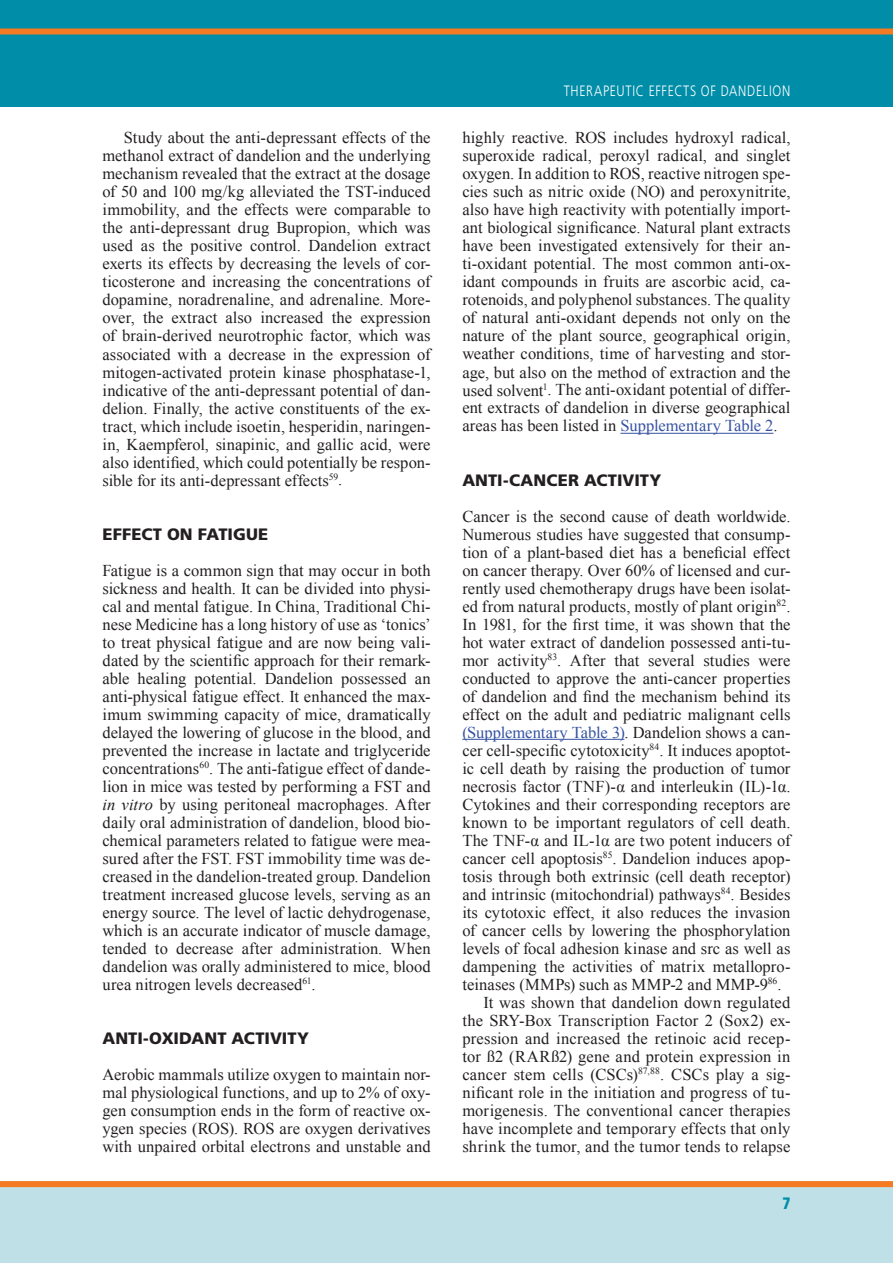
<style>
.page{position:relative;width:893px;height:1263px;background:#fff}
.page>*{position:absolute;margin:0;border:0;box-sizing:border-box;transform-origin:0 0}
.t1{font:16.5px/18px "Times New Roman";letter-spacing:.005em;color:#231f20;text-align:justify}
.t2{font:900 16.5px "Frutiger";letter-spacing:.005em;color:#231f20}
.t3{font:16.5px "Times New Roman";letter-spacing:-.005em;color:#3653a3}
.t4{font:900 16.5px "Frutiger";color:#008da8;scale:.8 1}
.t5{font:300 15px "Frutiger";letter-spacing:.06em;color:#fff;scale:.82 1}
.s1{font-style:italic}
.s2{color:#3653a3}
.s3{color:#231f20}
</style>
<div class="page">
<div style="left:0;top:0;width:893px;height:106px;background:#008da8"></div>
<div style="left:0;top:1181px;width:893px;height:82px;background:#c0e0e8"></div>
<div style="left:0;top:28px;width:893px;height:6px;background:#f47b21"></div>
<div style="left:0;top:1181px;width:893px;height:6px;background:#f47b21"></div>
<hr style="left:620px;top:433px;width:153px;height:1px;background:#3653a3">
<hr style="left:462px;top:739px;width:162px;height:1px;background:#3653a3">
<p class="t1" style="left:102px;top:129px;width:330px;text-indent:21px">Study about the anti-depressant effects of the methanol extract of dandelion and the underlying mechanism revealed that the extract at the dosage of 50 and 100 mg/kg alleviated the TST-induced immobility, and the effects were comparable to the anti-depressant drug Bupropion, which was used as the positive control. Dandelion extract exerts its effects by decreasing the levels of cor&shy;ticosterone and increasing the concentrations of dopamine, noradrenaline, and adrenaline. More&shy;over, the extract also increased the expression of brain-derived neurotrophic factor, which was associated with a decrease in the expression of mitogen-activated protein kinase phosphatase-1, indicative of the anti-depressant potential of dan&shy;delion. Finally, the active constituents of the ex&shy;tract, which include isoetin, hesperidin, naringen&shy;in, Kaempferol, sinapinic, and gallic acid, were also identified, which could potentially be respon&shy;sible for its anti-depressant effects<sup>59</sup>.</p>
<p class="t2" style="left:102px;top:524px;width:167px">EFFECT ON FATIGUE</p>
<p class="t1" style="left:102px;top:561px;width:330px">Fatigue is a common sign that may occur in both sickness and health. It can be divided into physi&shy;cal and mental fatigue. In China, Traditional Chi&shy;nese Medicine has a long history of use as ‘tonics’ to treat physical fatigue and are now being vali&shy;dated by the scientific approach for their remark&shy;able healing potential. Dandelion possessed an anti-physical fatigue effect. It enhanced the max&shy;imum swimming capacity of mice, dramatically delayed the lowering of glucose in the blood, and prevented the increase in lactate and triglyceride concentrations<sup>60</sup>. The anti-fatigue effect of dande&shy;lion in mice was tested by performing a FST and <span class="s1">in vitro</span> by using peritoneal macrophages. After daily oral administration of dandelion, blood bio&shy;chemical parameters related to fatigue were mea&shy;sured after the FST. FST immobility time was de&shy;creased in the dandelion-treated group. Dandelion treatment increased glucose levels, serving as an energy source. The level of lactic dehydrogenase, which is an accurate indicator of muscle damage, tended to decrease after administration. When dandelion was orally administered to mice, blood urea nitrogen levels decreased<sup>61</sup>.</p>
<p class="t2" style="left:102px;top:1028px;width:208px">ANTI-OXIDANT ACTIVITY</p>
<p class="t1" style="left:102px;top:1065px;width:330px">Aerobic mammals utilize oxygen to maintain nor&shy;mal physiological functions, and up to 2% of oxy&shy;gen consumption ends in the form of reactive ox&shy;ygen species (ROS). ROS are oxygen derivatives with unpaired orbital electrons and unstable and</p>
<p class="t5" style="left:564px;top:83px;width:278px">THERAPEUTIC EFFECTS OF DANDELION</p>
<p class="t1" style="left:462px;top:129px;width:330px">highly reactive. ROS includes hydroxyl radical, superoxide radical, peroxyl radical, and singlet oxygen. In addition to ROS, reactive nitrogen spe&shy;cies such as nitric oxide (NO) and peroxynitrite, also have high reactivity with potentially import&shy;ant biological significance. Natural plant extracts have been investigated extensively for their an&shy;ti-oxidant potential. The most common anti-ox&shy;idant compounds in fruits are ascorbic acid, ca&shy;rotenoids, and polyphenol substances. The quality of natural anti-oxidant depends not only on the nature of the plant source, geographical origin, weather conditions, time of harvesting and stor&shy;age, but also on the method of extraction and the used solvent<sup>1</sup>. The anti-oxidant potential of differ&shy;ent extracts of dandelion in diverse geographical areas has been listed in <span class="s2">Supplementary Table 2</span>.</p>
<p class="t2" style="left:462px;top:470px;width:201px">ANTI-CANCER ACTIVITY</p>
<p class="t1" style="left:462px;top:507px;width:330px">Cancer is the second cause of death worldwide.</p>
<p class="t1" style="left:462px;top:525px;width:330px">Numerous studies have suggested that consump-</p>
<p class="t1" style="left:462px;top:543px;width:330px">tion of a plant-based diet has a beneficial effect</p>
<p class="t1" style="left:462px;top:561px;width:330px">on cancer therapy. Over 60% of licensed and cur-</p>
<p class="t1" style="left:462px;top:579px;width:330px">rently used chemotherapy drugs have been isolat-</p>
<p class="t1" style="left:462px;top:597px;width:330px">ed from natural products, mostly of plant origin<sup>82</sup>.</p>
<p class="t1" style="left:462px;top:615px;width:330px">In 1981, for the first time, it was shown that the</p>
<p class="t1" style="left:462px;top:633px;width:330px">hot water extract of dandelion possessed anti-tu-</p>
<p class="t1" style="left:462px;top:651px;width:330px">mor activity<sup>83</sup>. After that several studies were</p>
<p class="t1" style="left:462px;top:669px;width:330px">conducted to approve the anti-cancer properties</p>
<p class="t1" style="left:462px;top:687px;width:330px">of dandelion and find the mechanism behind its</p>
<p class="t1" style="left:462px;top:705px;width:330px">effect on the adult and pediatric malignant cells</p>
<p class="t3" style="left:462px;top:721px;width:330px">(Supplementary Table 3)<span class="s3">. Dandelion shows a can-</span></p>
<p class="t1" style="left:462px;top:741px;width:330px">cer cell-specific cytotoxicity<sup>84</sup>. It induces apoptot-</p>
<p class="t1" style="left:462px;top:759px;width:330px">ic cell death by raising the production of tumor</p>
<p class="t1" style="left:462px;top:777px;width:330px">necrosis factor (TNF)-α and interleukin (IL)-1α.</p>
<p class="t1" style="left:462px;top:795px;width:330px">Cytokines and their corresponding receptors are</p>
<p class="t1" style="left:462px;top:813px;width:330px">known to be important regulators of cell death.</p>
<p class="t1" style="left:462px;top:831px;width:330px">The TNF-α and IL-1α are two potent inducers of</p>
<p class="t1" style="left:462px;top:849px;width:330px">cancer cell apoptosis<sup>85</sup>. Dandelion induces apop-</p>
<p class="t1" style="left:462px;top:867px;width:330px">tosis through both extrinsic (cell death receptor)</p>
<p class="t1" style="left:462px;top:885px;width:330px">and intrinsic (mitochondrial) pathways<sup>84</sup>. Besides</p>
<p class="t1" style="left:462px;top:903px;width:330px">its cytotoxic effect, it also reduces the invasion</p>
<p class="t1" style="left:462px;top:921px;width:330px">of cancer cells by lowering the phosphorylation</p>
<p class="t1" style="left:462px;top:939px;width:330px">levels of focal adhesion kinase and src as well as</p>
<p class="t1" style="left:462px;top:957px;width:330px">dampening the activities of matrix metallopro-</p>
<p class="t1" style="left:462px;top:975px;width:321px">teinases (MMPs) such as MMP-2 and MMP-9<sup>86</sup>.</p>
<p class="t1" style="left:484px;top:993px;width:308px">It was shown that dandelion down regulated</p>
<p class="t1" style="left:462px;top:1011px;width:330px">the SRY-Box Transcription Factor 2 (Sox2) ex-</p>
<p class="t1" style="left:462px;top:1029px;width:330px">pression and increased the retinoic acid recep-</p>
<p class="t1" style="left:462px;top:1047px;width:330px">tor ß2 (RARß2) gene and protein expression in</p>
<p class="t1" style="left:462px;top:1065px;width:330px">cancer stem cells (CSCs)<sup>87,88</sup>. CSCs play a sig-</p>
<p class="t1" style="left:462px;top:1083px;width:330px">nificant role in the initiation and progress of tu-</p>
<p class="t1" style="left:462px;top:1101px;width:330px">morigenesis. The conventional cancer therapies</p>
<p class="t1" style="left:462px;top:1119px;width:330px">have incomplete and temporary effects that only</p>
<p class="t1" style="left:462px;top:1137px;width:330px">shrink the tumor, and the tumor tends to relapse</p>
<p class="t4" style="left:782px;top:1193px;width:12px">7</p>
</div>
